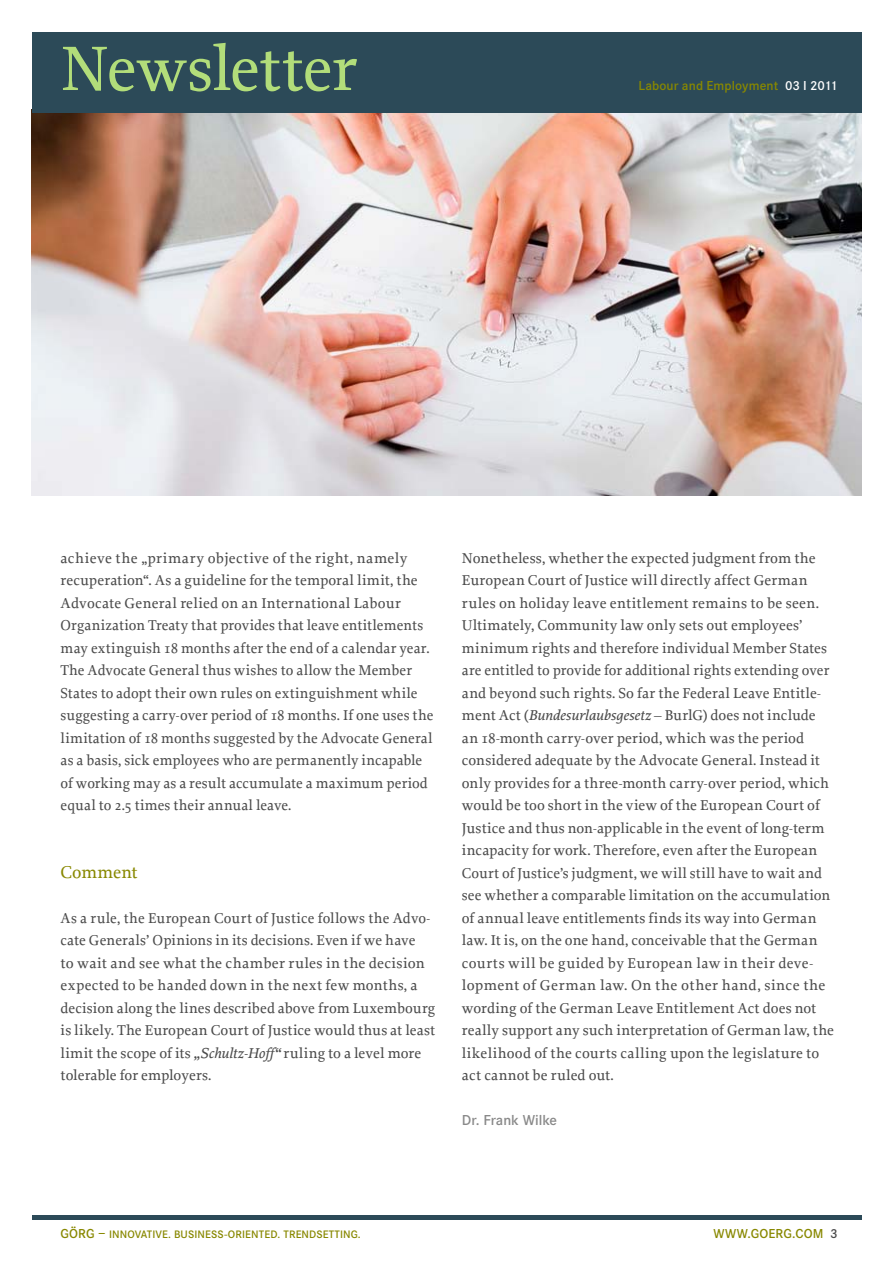
<style>
.page{position:relative;width:893px;height:1263px;background:#fff}
.page>*{position:absolute;margin:0;border:0;box-sizing:border-box;transform-origin:0 0}
.t1{font:500 66px "Proforma";letter-spacing:-.015em;color:#b2dd7a}
.t2{font:500 18px "Proforma";letter-spacing:-.005em;color:#880}
.t3{font:500 15px/22.5px "Proforma";letter-spacing:.01em;color:#4b4b4b}
.t4{font:600 15px "Corporate S";color:#898989}
.t5{font:600 13.5px "Corporate S";letter-spacing:.005em;color:#880}
.t6{font:600 11.25px "Corporate S";letter-spacing:.01em;color:#880}
.s1{color:#fff}
.s2{font-style:italic}
.s3{font-size:13.5px}
.s4{color:#4b4b4b}
</style>
<div class="page">
<img style="left:32px;top:112px;width:829px;height:383px">
<div style="left:32px;top:32px;width:829px;height:80px;background:#2c4a58"></div>
<div style="left:32px;top:1215px;width:829px;height:5px;background:#2c4a58"></div>
<h1 class="t1" style="left:61px;top:28px;width:298px">Newsletter</h1>
<p class="t5" style="left:638px;top:78px;width:201px">LABOUR AND EMPLOYMENT <span class="s1">03 I 2011</span></p>
<p class="t3" style="left:61px;top:546px;width:374px">achieve the „primary objective of the right, namely recuperation“. As a guideline for the temporal limit, the Advocate General relied on an International Labour Organization Treaty that provides that leave entitlements may extinguish 18 months after the end of a calendar year.<br>The Advocate General thus wishes to allow the Member States to adopt their own rules on extinguishment while suggesting a carry-over period of 18 months. If one uses the limitation of 18 months suggested by the Advocate General as a basis, sick employees who are permanently incapable of working may as a result accumulate a maximum period equal to 2.5 times their annual leave.</p>
<p class="t2" style="left:61px;top:861px;width:79px">Comment</p>
<p class="t3" style="left:61px;top:906px;width:376px">As a rule, the European Court of Justice follows the Advo&shy;cate Generals’ Opinions in its decisions. Even if we have<br>to wait and see what the chamber rules in the decision expected to be handed down in the next few months, a decision along the lines described above from Luxembourg is likely. The European Court of Justice would thus at least limit the scope of its <span class="s2">„Schultz-Hoff“</span> ruling to a level more tolerable for employers.</p>
<p class="t3" style="left:462px;top:546px;width:374px">Nonetheless, whether the expected judgment from the European Court of Justice will directly affect German rules on holiday leave entitlement remains to be seen.<br>Ultimately, Community law only sets out employees’ minimum rights and therefore individual Member States are entitled to provide for additional rights extending over and beyond such rights. So far the Federal Leave Entitle&shy;ment Act (<span class="s2">Bundesurlaubsgesetz</span> – BurlG) does not include an 18-month carry-over period, which was the period considered adequate by the Advocate General. Instead it only provides for a three-month carry-over period, which would be too short in the view of the European Court of Justice and thus non-applicable in the event of long-term incapacity for work. Therefore, even after the European Court of Justice’s judgment, we will still have to wait and see whether a comparable limitation on the accumulation of annual leave entitlements finds its way into German law. It is, on the one hand, conceivable that the German courts will be guided by European law in their deve&shy;lopment of German law. On the other hand, since the wording of the German Leave Entitlement Act does not really support any such interpretation of German law, the likelihood of the courts calling upon the legislature to act cannot be ruled out.</p>
<p class="t4" style="left:462px;top:1112px;width:97px">DR. FRANK WILKE</p>
<p class="t6" style="left:61px;top:1227px;width:302px"><span class="s3">GÖRG –</span> INNOVATIVE. BUSI NESS-ORI ENTED. TRENDSETTI NG.</p>
<p class="t5" style="left:713px;top:1225px;width:126px">WWW.GOERG.COM <span class="s4">3</span></p>
</div>
